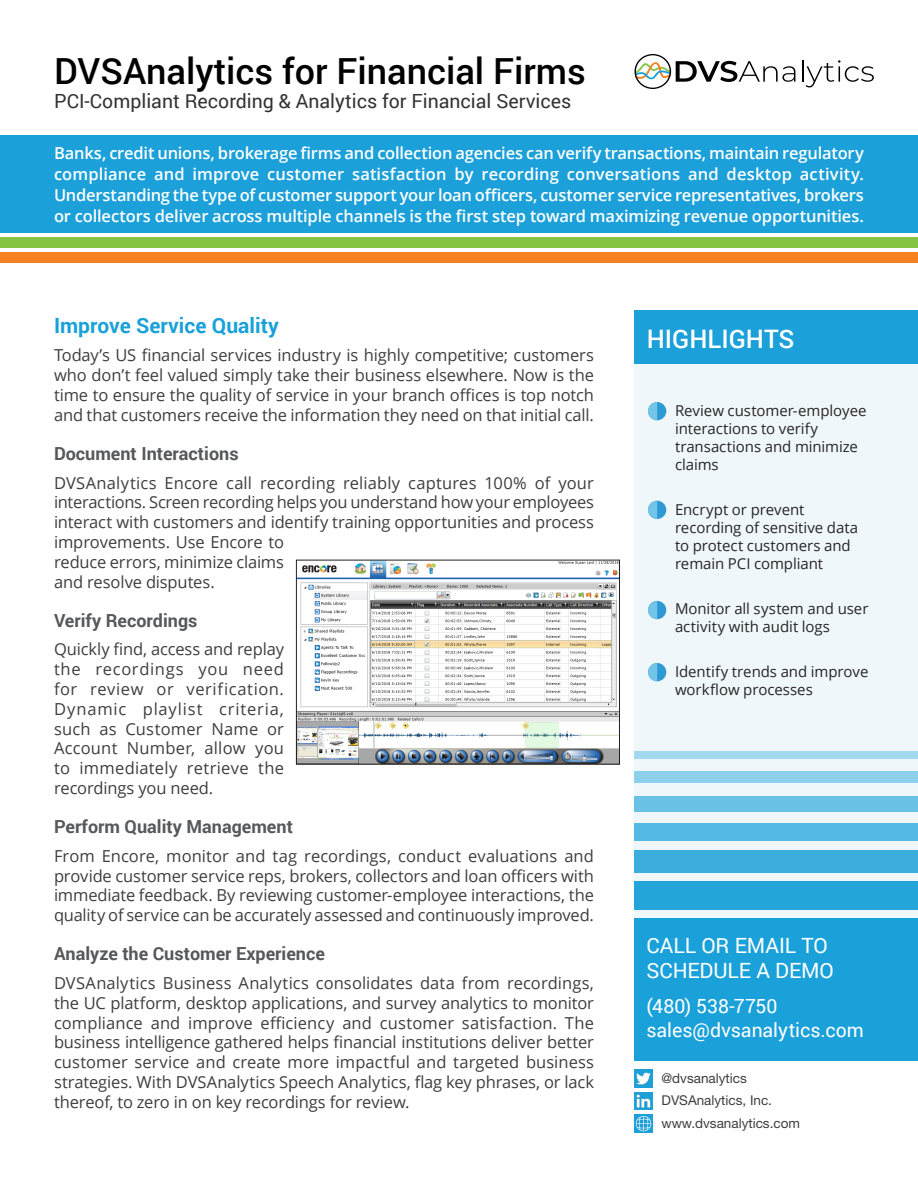
<style>
.page{position:relative;width:918px;height:1188px;background:#fff}
.page>*{position:absolute;margin:0;border:0;box-sizing:border-box;transform-origin:0 0}
.t1{font:500 36px "Roboto";color:#000}
.t2{font:500 25.5px "Roboto";color:#fff}
.t3{font:21px/25.2px "Roboto";color:#fff}
.H2{font:700 21px "Roboto";color:#1aa1d9}
.Sub_H1{font:19.5px "Roboto";color:#333}
.t4{font:19.5px/23.4px "Roboto";color:#fff}
.t5{font:700 18px "Roboto";color:#57585a}
.t6{font:16.5px/19.8px "Open Sans";letter-spacing:-.01em;color:#3e3e3f;text-align:justify}
.Lead_TEXT_white{font:600 16.5px/21px "Open Sans";letter-spacing:-.01em;color:#fff;text-align:justify}
.Highlights_p{font:15px/18px "Open Sans";letter-spacing:-.005em;color:#282526}
.t7{font:13.5px/22.2px "Helvetica Neue";color:#3e3e3f}
</style>
<div class="page">
<svg style="left:0;top:232px;width:918px;height:21px"></svg>
<div style="left:634px;top:362px;width:284px;height:560px;background:#eff7fb"></div>
<div style="left:634px;top:310px;width:284px;height:54px;background:#1ca0d9"></div>
<div style="left:0;top:135px;width:918px;height:97px;background:#1ca0d9"></div>
<svg style="left:802px;top:60px;width:72px;height:27px"></svg>
<svg style="left:635px;top:54px;width:160px;height:35px"></svg>
<div style="left:0;top:238px;width:918px;height:10px;background:#85c445"></div>
<div style="left:0;top:253px;width:918px;height:10px;background:#f58120"></div>
<div style="left:634px;top:918px;width:284px;height:142px;background:#1aa1d9"></div>
<img style="left:634px;top:1070px;width:19px;height:18px">
<img style="left:634px;top:1092px;width:19px;height:18px">
<img style="left:634px;top:1115px;width:18px;height:18px">
<img style="left:298px;top:562px;width:320px;height:201px">
<div style="left:296px;top:560px;width:324px;height:205px;border:1px solid #231f20"></div>
<div style="left:648px;top:402px;width:18px;height:18px;background:#2d9ad4;border-radius:50%"></div>
<svg style="left:648px;top:402px;width:9px;height:18px"></svg>
<div style="left:648px;top:601px;width:18px;height:18px;background:#2d9ad4;border-radius:50%"></div>
<svg style="left:648px;top:601px;width:9px;height:18px"></svg>
<div style="left:648px;top:501px;width:18px;height:18px;background:#2d9ad4;border-radius:50%"></div>
<svg style="left:648px;top:501px;width:9px;height:18px"></svg>
<div style="left:648px;top:663px;width:18px;height:18px;background:#2d9ad4;border-radius:50%"></div>
<svg style="left:648px;top:663px;width:9px;height:18px"></svg>
<div style="left:634px;top:881px;width:284px;height:29px;background:#24a5da"></div>
<div style="left:634px;top:850px;width:284px;height:23px;background:#3baede"></div>
<div style="left:634px;top:823px;width:284px;height:18px;background:#53b8e2"></div>
<div style="left:634px;top:796px;width:284px;height:15px;background:#6ac1e6"></div>
<div style="left:634px;top:771px;width:284px;height:12px;background:#8cd0ec"></div>
<div style="left:634px;top:752px;width:284px;height:7px;background:#a3d9ef"></div>
<h1 class="t1" style="left:54px;top:46px;width:533px">DVSAnalytics for Financial Firms</h1>
<p class="Sub_H1" style="left:54px;top:87px;width:519px">PCI-Compliant Recording &amp; Analytics for Financial Services</p>
<p class="Lead_TEXT_white" style="left:54px;top:142px;width:812px">Banks, credit unions, brokerage firms and collection agencies can verify transactions, maintain regulatory compliance and improve customer satisfaction by recording conversations and desktop activity.<br>Understanding the type of customer support your loan officers, customer service representatives, brokers or collectors deliver across multiple channels is the first step toward maximizing revenue opportunities.</p>
<p class="H2" style="left:54px;top:310px;width:226px">Improve Service Quality</p>
<p class="t6" style="left:54px;top:345px;width:542px">Today’s US financial services industry is highly competitive; customers who don’t feel valued simply take their business elsewhere. Now is the time to ensure the quality of service in your branch offices is top notch and that customers receive the information they need on that initial call.</p>
<h3 class="t5" style="left:54px;top:441px;width:186px">Document Interactions</h3>
<p class="t6" style="left:54px;top:472px;width:542px;text-align:left">DVSAnalytics Encore call recording reliably captures 100% of your interactions. Screen recording helps you understand how your employees interact with customers and identify training opportunities and process improvements. Use Encore to<br>reduce errors, minimize claims<br>and resolve disputes.</p>
<h3 class="t5" style="left:54px;top:607px;width:145px">Verify Recordings</h3>
<p class="t6" style="left:54px;top:639px;width:232px">Quickly find, access and replay the recordings you need for review or verification.<br>Dynamic playlist criteria, such as Customer Name or Account Number, allow you to immediately retrieve the recordings you need.</p>
<h3 class="t5" style="left:54px;top:814px;width:240px">Perform Quality Management</h3>
<p class="t6" style="left:54px;top:845px;width:542px">From Encore, monitor and tag recordings, conduct evaluations and provide customer service reps, brokers, collectors and loan officers with immediate feedback. By reviewing customer-employee interactions, the quality of service can be accurately assessed and continuously improved.</p>
<h3 class="t5" style="left:54px;top:941px;width:272px">Analyze the Customer Experience</h3>
<p class="t6" style="left:54px;top:973px;width:542px">DVSAnalytics Business Analytics consolidates data from recordings, the UC platform, desktop applications, and survey analytics to monitor compliance and improve efficiency and customer satisfaction. The business intelligence gathered helps financial institutions deliver better customer service and create more impactful and targeted business strategies. With DVSAnalytics Speech Analytics, flag key phrases, or lack thereof, to zero in on key recordings for review.</p>
<h2 class="t2" style="left:647px;top:321px;width:149px">HIGHLIGHTS</h2>
<p class="Highlights_p" style="left:675px;top:402px;width:193px">Review customer-employee interactions to verify transactions and minimize claims</p>
<p class="Highlights_p" style="left:675px;top:501px;width:185px">Encrypt or prevent recording of sensitive data to protect customers and remain PCI compliant</p>
<p class="Highlights_p" style="left:675px;top:600px;width:195px">Monitor all system and user activity with audit logs</p>
<p class="Highlights_p" style="left:675px;top:663px;width:195px">Identify trends and improve workflow processes</p>
<p class="t3" style="left:646px;top:932px;width:189px">CALL OR EMAIL TO<br>SCHEDULE A DEMO</p>
<p class="t4" style="left:646px;top:994px;width:219px">(480) 538-7750 sales@dvsanalytics.com</p>
<p class="t7" style="left:662px;top:1068px;width:112px">@dvsanalytics<br>DVSAnalytics, Inc.</p>
<p class="t7" style="left:662px;top:1113px;width:140px">www.dvsanalytics.com</p>
</div>
